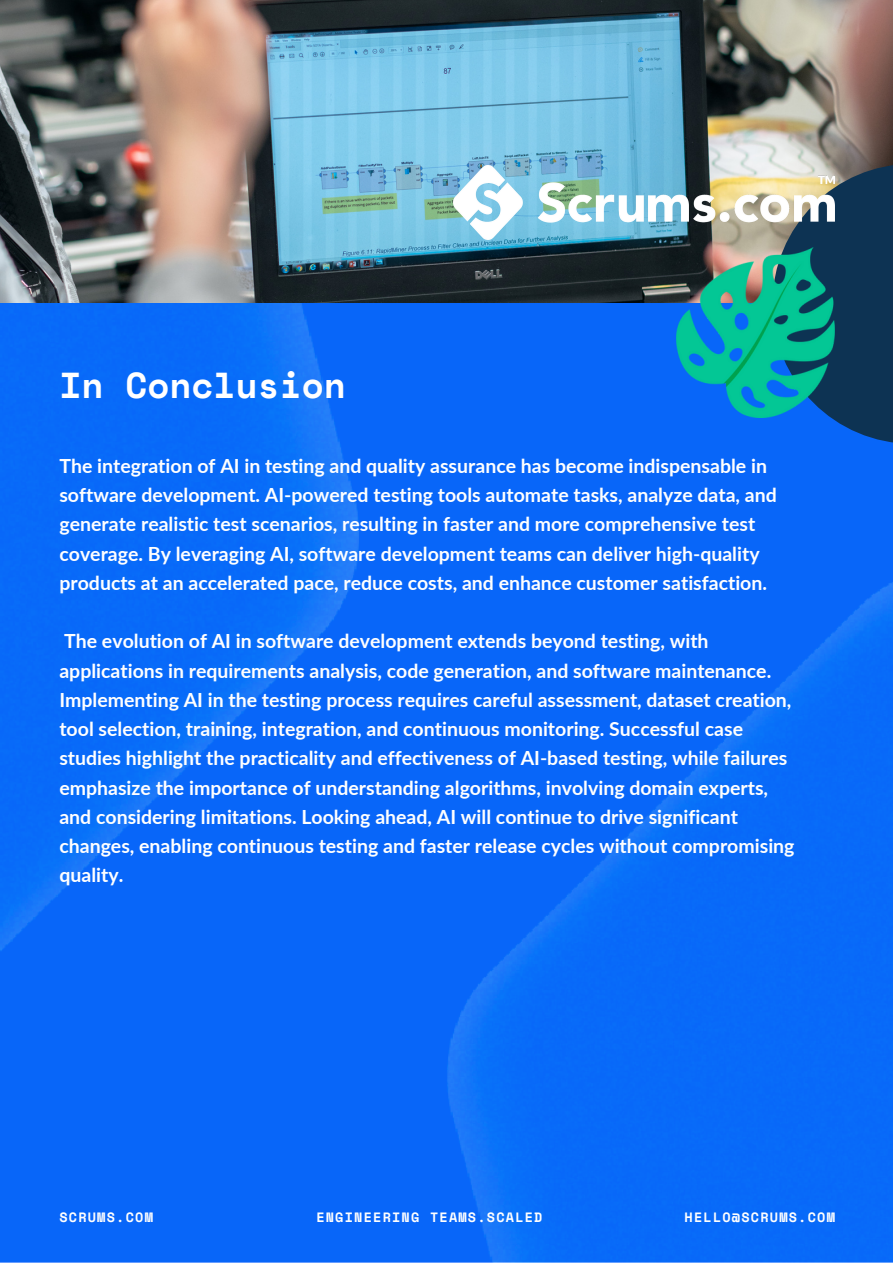
<style>
.page{position:relative;width:893px;height:1264px;background:#fff}
.page>*{position:absolute;margin:0;border:0;box-sizing:border-box;transform-origin:0 0}
.t1{font:700 36px "Space Mono";color:#fff}
.t2{font:700 19.5px/29.2px "Lato";color:#fff}
.t3{font:700 13.5px "Space Mono";letter-spacing:.09em;color:#fff}
</style>
<div class="page">
<img style="left:0;top:0;width:892px;height:304px">
<img style="left:0;top:304px;width:892px;height:957px">
<svg style="left:772px;top:164px;width:120px;height:280px;background:#123d69"></svg>
<img style="left:676px;top:248px;width:158px;height:169px">
<img style="left:453px;top:165px;width:381px;height:74px">
<p class="t1" style="left:59px;top:357px;width:288px">In Conclusion</p>
<p class="t2" style="left:59px;top:451px;width:718px">The integration of AI in testing and quality assurance has become indispensable in software development. AI-powered testing tools automate tasks, analyze data, and generate realistic test scenarios, resulting in faster and more comprehensive test coverage. By leveraging AI, software development teams can deliver high-quality products at an accelerated pace, reduce costs, and enhance customer satisfaction.</p>
<p class="t2" style="left:59px;top:626px;width:736px">The evolution of AI in software development extends beyond testing, with applications in requirements analysis, code generation, and software maintenance.<br>Implementing AI in the testing process requires careful assessment, dataset creation, tool selection, training, integration, and continuous monitoring. Successful case studies highlight the practicality and effectiveness of AI-based testing, while failures emphasize the importance of understanding algorithms, involving domain experts, and considering limitations. Looking ahead, AI will continue to drive significant changes, enabling continuous testing and faster release cycles without compromising quality.</p>
<p class="t3" style="left:59px;top:1206px;width:95px">SCRUMS.COM</p>
<p class="t3" style="left:316px;top:1206px;width:228px">ENGINEERING TEAMS.SCALED</p>
<p class="t3" style="left:684px;top:1206px;width:152px">HELLO@SCRUMS.COM</p>
</div>
